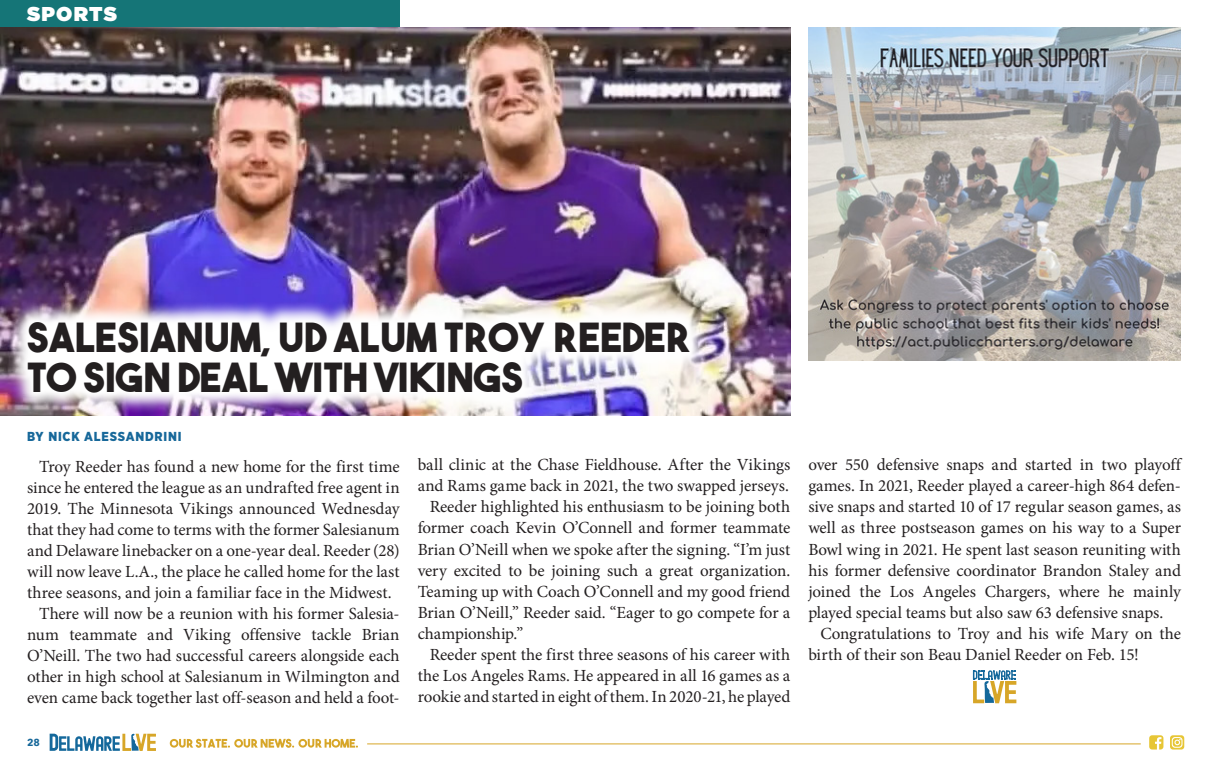
<style>
.page{position:relative;width:1208px;height:769px;background:#fff}
.page>*{position:absolute;margin:0;border:0;box-sizing:border-box;transform-origin:0 0}
.t1{font:40px/40px "The Bold Font";letter-spacing:.005em;color:#231f20}
.t2{font:900 20px "Gotham";letter-spacing:.055em;color:#fff}
.body_copy{font:17px/21px "Minion Pro";letter-spacing:-.005em;color:#231f20;text-align:justify}
.t3{font:900 13px "Gotham Narrow";letter-spacing:.06em;color:#17689a}
.t4{font:700 10px "Avenir Next";color:#17689a}
</style>
<div class="page">
<div style="left:0;top:0;width:399px;height:27px;background:#157577"></div>
<svg style="left:50px;top:733px;width:106px;height:17px"></svg>
<svg style="left:170px;top:738px;width:188px;height:9px"></svg>
<hr style="left:367px;top:743px;width:773px;height:1px;background:#d7a628">
<svg style="left:1149px;top:735px;width:14px;height:14px"></svg>
<svg style="left:1170px;top:735px;width:14px;height:14px"></svg>
<img style="left:0;top:27px;width:790px;height:388px">
<img style="left:6px;top:300px;width:705px;height:113px">
<svg style="left:972px;top:670px;width:44px;height:32px"></svg>
<img style="left:808px;top:27px;width:372px;height:333px">
<p class="t2" style="left:27px;top:0;width:91px">SPORTS</p>
<p class="t1" style="left:27px;top:316px;width:665px">SALESIANUM, UD ALUM TROY REEDER<br>TO SIGN DEAL WITH VIKINGS</p>
<p class="t3" style="left:27px;top:427px;width:156px">BY NICK ALESSANDRINI</p>
<p class="body_copy" style="left:27px;top:455px;width:374px;text-indent:12px">Troy Reeder has found a new home for the first time since he entered the league as an undrafted free agent in 2019. The Minnesota Vikings announced Wednesday that they had come to terms with the former Salesianum and Delaware linebacker on a one-year deal. Reeder (28) will now leave L.A., the place he called home for the last three seasons, and join a familiar face in the Midwest.</p>
<p class="body_copy" style="left:27px;top:602px;width:374px;text-indent:12px">There will now be a reunion with his former Salesia&shy;num teammate and Viking offensive tackle Brian O’Neill. The two had successful careers alongside each other in high school at Salesianum in Wilmington and even came back together last off-season and held a foot-</p>
<p class="body_copy" style="left:417px;top:454px;width:374px">ball clinic at the Chase Fieldhouse. After the Vikings and Rams game back in 2021, the two swapped jerseys.</p>
<p class="body_copy" style="left:417px;top:496px;width:374px;text-indent:12px">Reeder highlighted his enthusiasm to be joining both former coach Kevin O’Connell and former teammate Brian O’Neill when we spoke after the signing. “I’m just very excited to be joining such a great organization.<br>Teaming up with Coach O’Connell and my good friend Brian O’Neill,” Reeder said. “Eager to go compete for a championship.”</p>
<p class="body_copy" style="left:417px;top:643px;width:374px;text-indent:12px">Reeder spent the first three seasons of his career with the Los Angeles Rams. He appeared in all 16 games as a rookie and started in eight of them. In 2020-21, he played</p>
<p class="t4" style="left:27px;top:733px;width:14px">28</p>
<p class="body_copy" style="left:808px;top:454px;width:374px">over 550 defensive snaps and started in two playoff games. In 2021, Reeder played a career-high 864 defen&shy;sive snaps and started 10 of 17 regular season games, as well as three postseason games on his way to a Super Bowl wing in 2021. He spent last season reuniting with his former defensive coordinator Brandon Staley and joined the Los Angeles Chargers, where he mainly played special teams but also saw 63 defensive snaps.</p>
<p class="body_copy" style="left:808px;top:622px;width:374px;text-indent:12px">Congratulations to Troy and his wife Mary on the birth of their son Beau Daniel Reeder on Feb. 15!</p>
</div>
